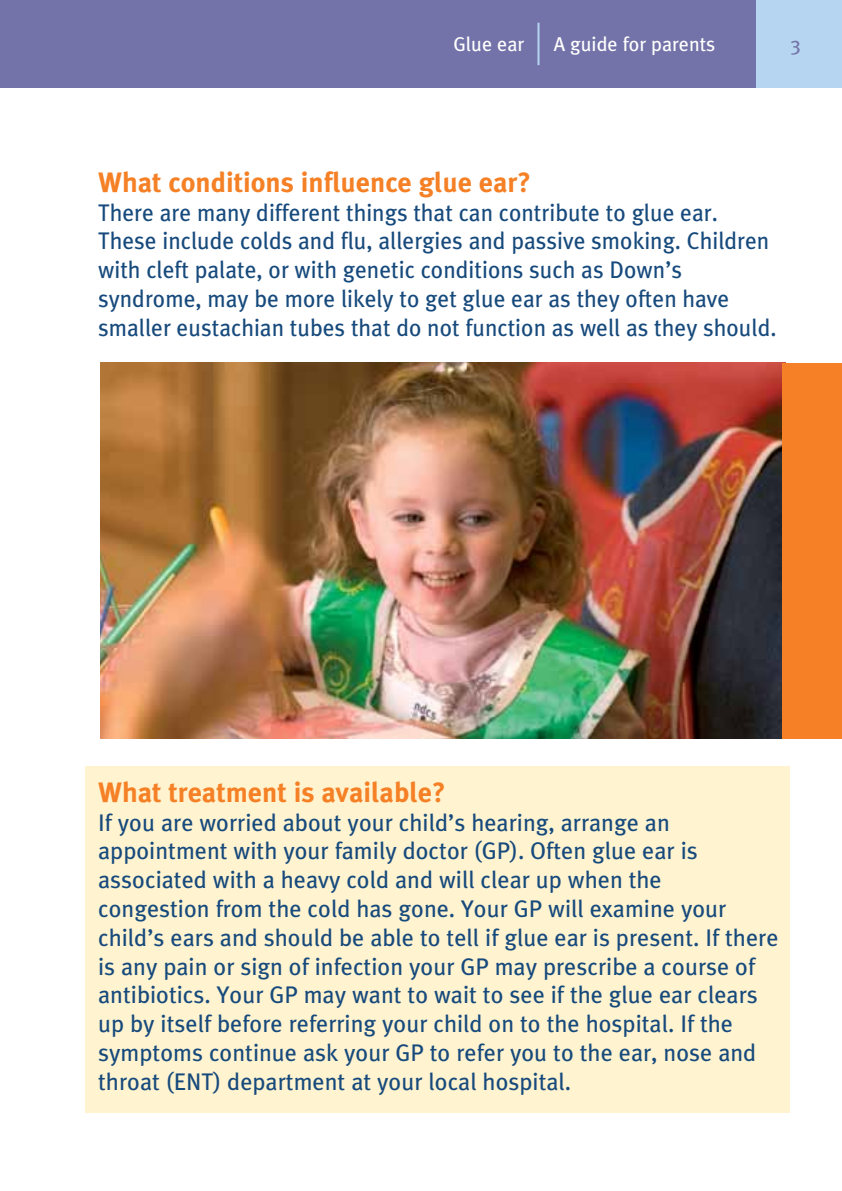
<style>
.page{position:relative;width:842px;height:1191px;background:#fff}
.page>*{position:absolute;margin:0;border:0;box-sizing:border-box;transform-origin:0 0}
.t1{font:700 28px "Meta Plus";color:#f58025}
.t2{font:24px/28.8px "Meta Plus";color:#174a7c}
.t3{font:20px "Meta Plus";color:#fff}
.t4{font:20px "Meta Plus";color:#7473a9}
</style>
<div class="page">
<div style="left:85px;top:766px;width:704px;height:346px;background:#fff3d0"></div>
<div style="left:0;top:0;width:842px;height:88px;background:#7473a9"></div>
<div style="left:757px;top:0;width:85px;height:88px;background:#b5d5f0"></div>
<hr style="left:537px;top:23px;width:2px;height:42px;background:#b5d5f0">
<img style="left:100px;top:363px;width:682px;height:375px">
<div style="left:782px;top:363px;width:60px;height:375px;background:#f58025"></div>
<p class="t3" style="left:453px;top:32px;width:72px">Glue ear</p>
<p class="t3" style="left:554px;top:32px;width:163px">A guide for parents</p>
<p class="t4" style="left:790px;top:32px;width:12px">3</p>
<p class="t1" style="left:98px;top:166px;width:434px">What conditions influence glue ear?</p>
<p class="t2" style="left:98px;top:198px;width:680px">There are many different things that can contribute to glue ear.<br>These include colds and flu, allergies and passive smoking. Children with cleft palate, or with genetic conditions such as Down’s syndrome, may be more likely to get glue ear as they often have smaller eustachian tubes that do not function as well as they should.</p>
<p class="t1" style="left:98px;top:776px;width:349px">What treatment is available?</p>
<p class="t2" style="left:98px;top:807px;width:682px">If you are worried about your child’s hearing, arrange an appointment with your family doctor (GP). Often glue ear is associated with a heavy cold and will clear up when the congestion from the cold has gone. Your GP will examine your child’s ears and should be able to tell if glue ear is present. If there is any pain or sign of infection your GP may prescribe a course of antibiotics. Your GP may want to wait to see if the glue ear clears up by itself before referring your child on to the hospital. If the symptoms continue ask your GP to refer you to the ear, nose and throat (ENT) department at your local hospital.</p>
</div>
